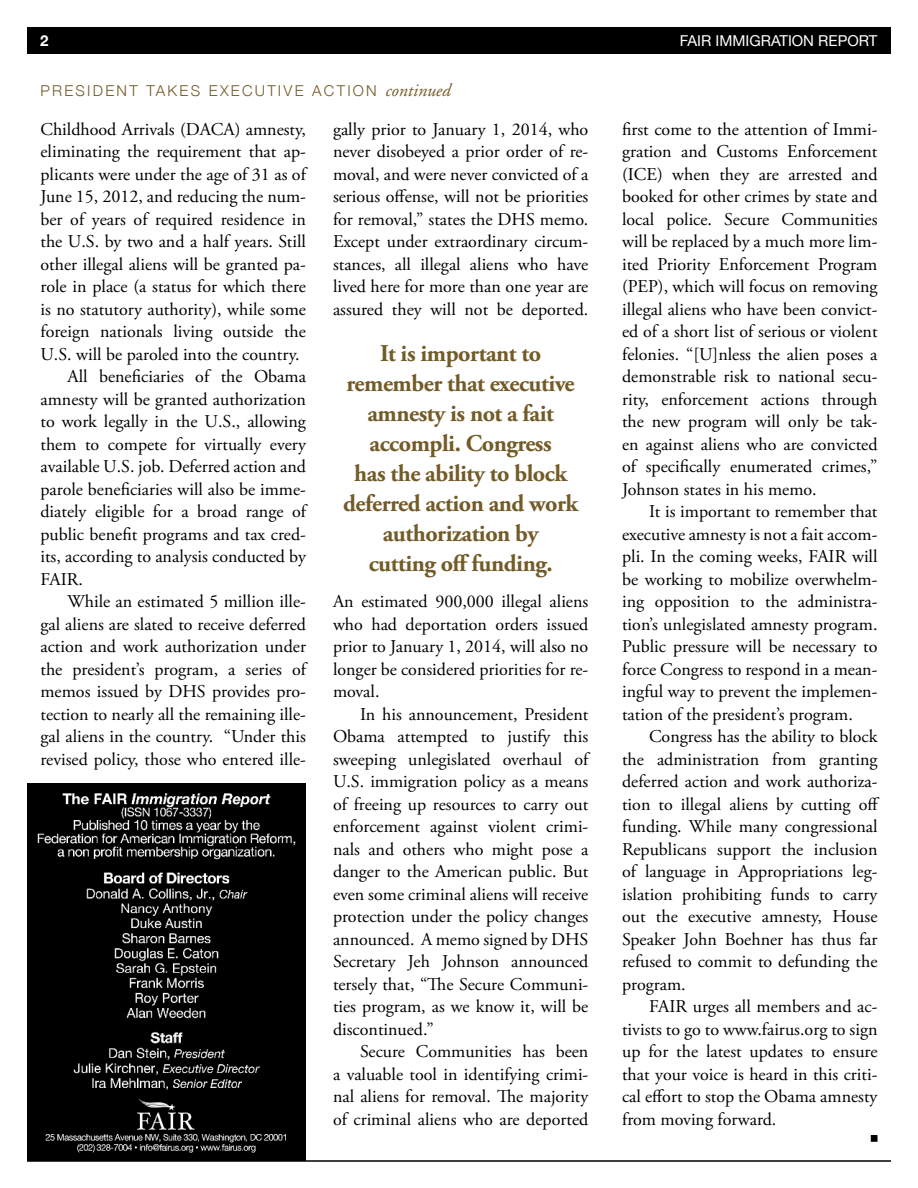
<style>
.page{position:relative;width:918px;height:1188px;background:#fff}
.page>*{position:absolute;margin:0;border:0;box-sizing:border-box;transform-origin:0 0}
.t1{font:700 24px/30px "Adobe Garamond Pro";letter-spacing:-.02em;color:#735b28;text-align:center}
.t2{font:18px/22.5px "Adobe Garamond Pro";color:#000;text-align:justify}
.t3{font:300 15px "Helvetica Neue";letter-spacing:.15em;color:#735b28}
.t4{font:15px "Helvetica Neue";color:#fff}
.t5{font:700 15px "Helvetica Neue";color:#fff}
.s1{font-family:"Adobe Garamond";font-weight:400;font-style:italic;font-size:18px}
</style>
<div class="page">
<div style="left:27px;top:27px;width:864px;height:27px;background:#000"></div>
<hr style="left:27px;top:1160px;width:864px;height:2px;background:#000">
<img style="left:27px;top:784px;width:279px;height:376px">
<div style="left:871px;top:1135px;width:7px;height:7px;border:2px solid #000"></div>
<p class="t5" style="left:40px;top:29px;width:10px">2</p>
<p class="t4" style="left:680px;top:30px;width:199px">FAIR IMMIGRATION REPORT</p>
<p class="t3" style="left:40px;top:78px;width:412px">PRESIDENT TAKES EXECUTIVE ACTION <span class="s1">continued</span></p>
<p class="t2" style="left:333px;top:118px;width:257px">gally prior to January 1, 2014, who never disobeyed a prior order of re&shy;moval, and were never convicted of a serious offense, will not be priorities for removal,” states the DHS memo.<br>Except under extraordinary circum&shy;stances, all illegal aliens who have lived here for more than one year are assured they will not be deported.</p>
<p class="t2" style="left:40px;top:118px;width:267px">Childhood Arrivals (DACA) amnesty,</p>
<p class="t2" style="left:40px;top:141px;width:267px">eliminating the requirement that ap-</p>
<p class="t2" style="left:40px;top:163px;width:267px">plicants were under the age of 31 as of</p>
<p class="t2" style="left:40px;top:186px;width:267px">June 15, 2012, and reducing the num-</p>
<p class="t2" style="left:40px;top:208px;width:267px">ber of years of required residence in</p>
<p class="t2" style="left:40px;top:231px;width:267px">the U.S. by two and a half years. Still</p>
<p class="t2" style="left:40px;top:253px;width:267px">other illegal aliens will be granted pa-</p>
<p class="t2" style="left:40px;top:276px;width:267px">role in place (a status for which there</p>
<p class="t2" style="left:40px;top:298px;width:267px">is no statutory authority), while some</p>
<p class="t2" style="left:40px;top:321px;width:267px">foreign nationals living outside the</p>
<p class="t2" style="left:40px;top:343px;width:261px">U.S. will be paroled into the country.</p>
<p class="t2" style="left:68px;top:366px;width:240px">All beneficiaries of the Obama</p>
<p class="t2" style="left:40px;top:388px;width:267px">amnesty will be granted authorization</p>
<p class="t2" style="left:40px;top:411px;width:267px">to work legally in the U.S., allowing</p>
<p class="t2" style="left:40px;top:433px;width:267px">them to compete for virtually every</p>
<p class="t2" style="left:40px;top:456px;width:267px">available U.S. job. Deferred action and</p>
<p class="t2" style="left:40px;top:478px;width:267px">parole beneficiaries will also be imme-</p>
<p class="t2" style="left:40px;top:501px;width:267px">diately eligible for a broad range of</p>
<p class="t2" style="left:40px;top:523px;width:267px">public benefit programs and tax cred-</p>
<p class="t2" style="left:40px;top:546px;width:267px">its, according to analysis conducted by</p>
<p class="t2" style="left:40px;top:568px;width:44px">FAIR.</p>
<p class="t2" style="left:68px;top:591px;width:240px">While an estimated 5 million ille-</p>
<p class="t2" style="left:40px;top:613px;width:267px">gal aliens are slated to receive deferred</p>
<p class="t2" style="left:40px;top:636px;width:267px">action and work authorization under</p>
<p class="t2" style="left:40px;top:658px;width:267px">the president’s program, a series of</p>
<p class="t2" style="left:40px;top:681px;width:267px">memos issued by DHS provides pro-</p>
<p class="t2" style="left:40px;top:703px;width:267px">tection to nearly all the remaining ille-</p>
<p class="t2" style="left:40px;top:726px;width:267px">gal aliens in the country. “Under this</p>
<p class="t2" style="left:40px;top:748px;width:267px">revised policy, those who entered ille-</p>
<h1 class="t1" style="left:343px;top:339px;width:236px">It is important to remember that executive amnesty is not a fait accompli. Congress<br>has the ability to block deferred action and work authorization by<br>cutting off funding.</h1>
<p class="t2" style="left:333px;top:591px;width:257px">An estimated 900,000 illegal aliens who had deportation orders issued prior to January 1, 2014, will also no longer be considered priorities for re&shy;moval.</p>
<p class="t2" style="left:333px;top:703px;width:257px;text-indent:27px">In his announcement, President Obama attempted to justify this sweeping unlegislated overhaul of U.S. immigration policy as a means of freeing up resources to carry out enforcement against violent crimi&shy;nals and others who might pose a danger to the American public. But even some criminal aliens will receive protection under the policy changes announced. A memo signed by DHS Secretary Jeh Johnson announced tersely that, “The Secure Communi&shy;ties program, as we know it, will be discontinued.”</p>
<p class="t2" style="left:333px;top:1041px;width:257px;text-indent:27px">Secure Communities has been a valuable tool in identifying crimi&shy;nal aliens for removal. The majority of criminal aliens who are deported</p>
<p class="t2" style="left:622px;top:118px;width:257px">first come to the attention of Immi&shy;gration and Customs Enforcement (ICE) when they are arrested and booked for other crimes by state and local police. Secure Communities will be replaced by a much more lim&shy;ited Priority Enforcement Program (PEP), which will focus on removing illegal aliens who have been convict&shy;ed of a short list of serious or violent felonies. “[U]nless the alien poses a demonstrable risk to national secu&shy;rity, enforcement actions through the new program will only be tak&shy;en against aliens who are convicted of specifically enumerated crimes,” Johnson states in his memo.</p>
<p class="t2" style="left:622px;top:501px;width:257px;text-indent:27px">It is important to remember that executive amnesty is not a fait accom&shy;pli. In the coming weeks, FAIR will be working to mobilize overwhelm&shy;ing opposition to the administra&shy;tion’s unlegislated amnesty program.<br>Public pressure will be necessary to force Congress to respond in a mean&shy;ingful way to prevent the implemen&shy;tation of the president’s program.</p>
<p class="t2" style="left:622px;top:726px;width:259px;text-indent:27px">Congress has the ability to block the administration from granting deferred action and work authoriza&shy;tion to illegal aliens by cutting off funding. While many congressional Republicans support the inclusion of language in Appropriations leg&shy;islation prohibiting funds to carry out the executive amnesty, House Speaker John Boehner has thus far refused to commit to defunding the program.</p>
<p class="t2" style="left:622px;top:996px;width:257px;text-indent:27px">FAIR urges all members and ac&shy;tivists to go to www.fairus.org to sign up for the latest updates to ensure that your voice is heard in this criti&shy;cal effort to stop the Obama amnesty from moving forward.</p>
</div>
